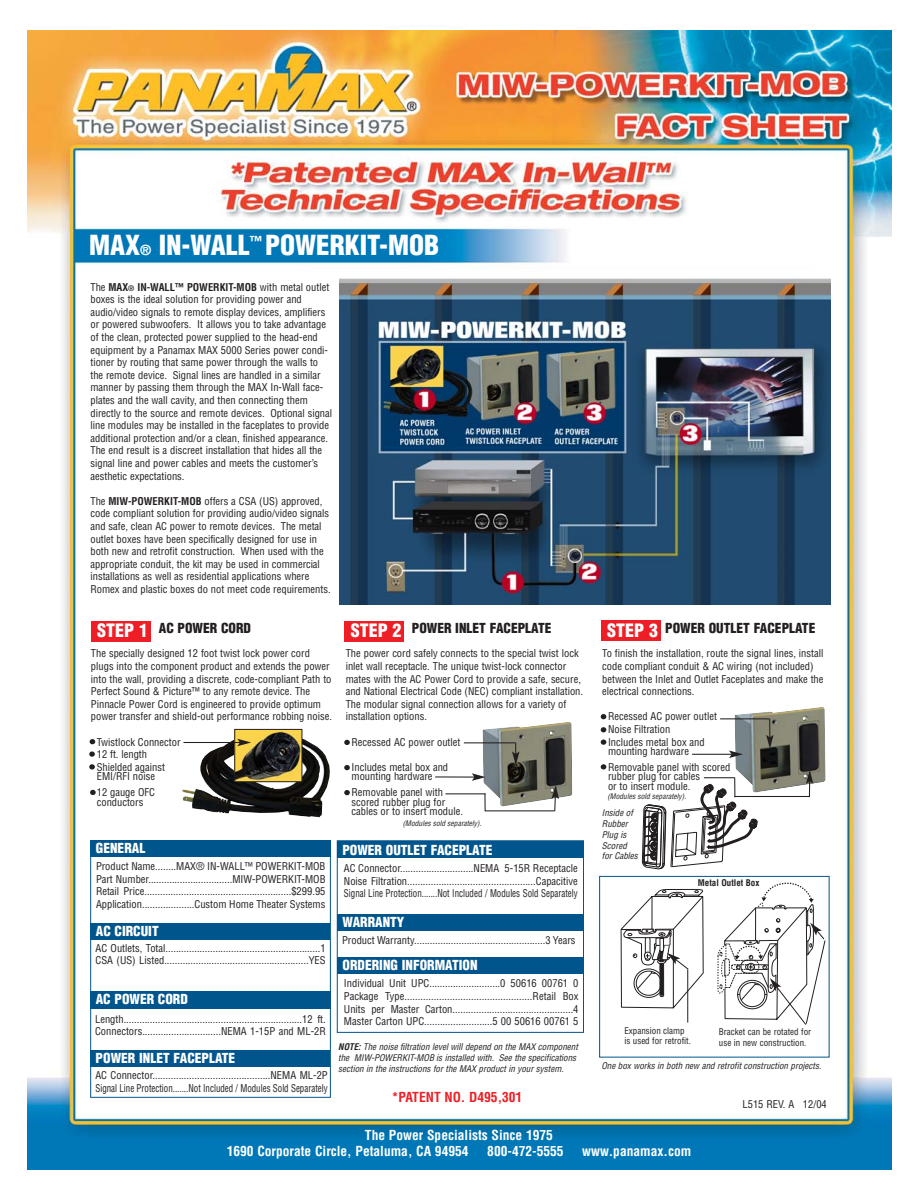
<style>
.page{position:relative;width:918px;height:1188px;background:#fff}
.page>*{position:absolute;margin:0;border:0;box-sizing:border-box;transform-origin:0 0}
.t1{font:900 condensed 27px "Helvetica";color:#fff}
.t2{font:900 condensed 13.5px "Helvetica";color:#fff}
.t3{font:700 condensed 13.5px/16.2px "Helvetica";color:#fff}
.t4{font:900 condensed 13.5px "Helvetica";color:#231f20}
.t5{font:700 condensed 13.5px "Helvetica";color:#ed1e25}
.t6{font:condensed 10.5px/12.6px "Helvetica";color:#231f20}
.t7{font:italic condensed 9px/10.8px "Helvetica";color:#231f20}
.t8{font:condensed 9px/10.8px "Helvetica";color:#231f20}
.t9{font:700 condensed 9px "Helvetica";color:#231f20}
.t10{font:italic condensed 7.5px "Helvetica";color:#231f20}
.s1{font-size:13.5px}
.s2{font-weight:700}
.s3{font-weight:700;font-size:7.5px}
.s4{font-size:18px;color:#fff}
</style>
<div class="page">
<img style="left:27px;top:30px;width:865px;height:1140px">
<svg style="left:90px;top:840px;width:740px;height:258px"></svg>
<img style="left:340px;top:275px;width:491px;height:330px">
<div style="left:91px;top:621px;width:59px;height:21px;background:#ed1e25"></div>
<div style="left:344px;top:621px;width:60px;height:21px;background:#ed1e25"></div>
<div style="left:601px;top:621px;width:59px;height:20px;background:#ed1e25"></div>
<div style="left:157px;top:621px;width:147px;height:18px;background:#fff"></div>
<div style="left:410px;top:621px;width:148px;height:18px;background:#fff"></div>
<img style="left:483px;top:722px;width:89px;height:84px">
<img style="left:182px;top:731px;width:148px;height:86px">
<img style="left:236px;top:731px;width:64px;height:49px">
<div style="left:234px;top:729px;width:68px;height:53px;border:1px solid #231f20"></div>
<svg style="left:512px;top:743px;width:7px;height:22px"></svg>
<svg style="left:434px;top:773px;width:52px;height:8px"></svg>
<svg style="left:551px;top:785px;width:8px;height:27px"></svg>
<svg style="left:484px;top:794px;width:2px;height:17px"></svg>
<hr style="left:485px;top:810px;width:70px;height:1px;background:#231f20">
<hr style="left:446px;top:793px;width:40px;height:1px;background:#231f20">
<hr style="left:464px;top:742px;width:51px;height:1px;background:#231f20">
<hr style="left:183px;top:742px;width:57px;height:1px;background:#231f20">
<svg style="left:237px;top:739px;width:14px;height:7px"></svg>
<svg style="left:90px;top:739px;width:5px;height:5px"></svg>
<svg style="left:344px;top:740px;width:6px;height:5px"></svg>
<svg style="left:344px;top:765px;width:6px;height:5px"></svg>
<svg style="left:344px;top:790px;width:6px;height:5px"></svg>
<svg style="left:601px;top:714px;width:5px;height:5px"></svg>
<svg style="left:601px;top:727px;width:5px;height:5px"></svg>
<svg style="left:601px;top:740px;width:5px;height:5px"></svg>
<svg style="left:601px;top:764px;width:5px;height:6px"></svg>
<svg style="left:89px;top:751px;width:6px;height:6px"></svg>
<svg style="left:89px;top:764px;width:6px;height:6px"></svg>
<svg style="left:90px;top:790px;width:6px;height:5px"></svg>
<div style="left:90px;top:1050px;width:240px;height:16px;background:#00558c"></div>
<div style="left:337px;top:914px;width:246px;height:17px;background:#00558c"></div>
<div style="left:337px;top:957px;width:247px;height:17px;background:#00558c"></div>
<div style="left:337px;top:841px;width:246px;height:17px;background:#00558c"></div>
<div style="left:91px;top:991px;width:240px;height:18px;background:#00558c"></div>
<div style="left:91px;top:840px;width:240px;height:17px;background:#00558c"></div>
<div style="left:91px;top:923px;width:239px;height:17px;background:#00558c"></div>
<div style="left:390px;top:1090px;width:151px;height:18px;background:#fff"></div>
<svg style="left:620px;top:383px;width:206px;height:787px"></svg>
<h1 class="t1" style="left:89px;top:235px;width:352px">MAX<span class="s1">®</span> IN-WALL<sup>™</sup> POWERKIT-MOB</h1>
<p class="t6" style="left:90px;top:281px;width:243px">The <span class="s2">MAX</span><span class="s3">®</span> <span class="s2">IN-WALL™ POWERKIT-MOB</span> with metal outlet boxes is the ideal solution for providing power and audio/video signals to remote display devices, amplifiers or powered subwoofers. It allows you to take advantage of the clean, protected power supplied to the head-end equipment by a Panamax MAX 5000 Series power condi&shy;tioner by routing that same power through the walls to the remote device. Signal lines are handled in a similar manner by passing them through the MAX In-Wall face&shy;plates and the wall cavity, and then connecting them directly to the source and remote devices. Optional signal line modules may be installed in the faceplates to provide additional protection and/or a clean, finished appearance.<br>The end result is a discreet installation that hides all the signal line and power cables and meets the customer’s aesthetic expectations.</p>
<p class="t6" style="left:90px;top:496px;width:242px">The <span class="s2">MIW-POWERKIT-MOB</span> offers a CSA (US) approved, code compliant solution for providing audio/video signals and safe, clean AC power to remote devices. The metal outlet boxes have been specifically designed for use in both new and retrofit construction. When used with the appropriate conduit, the kit may be used in commercial installations as well as residential applications where Romex and plastic boxes do not meet code requirements.</p>
<p class="t4" style="left:97px;top:622px;width:155px"><span class="s4">STEP 1</span> AC POWER CORD</p>
<p class="t4" style="left:351px;top:622px;width:202px"><span class="s4">STEP 2</span> POWER INLET FACEPLATE</p>
<p class="t4" style="left:607px;top:622px;width:210px"><span class="s4">STEP 3</span> POWER OUTLET FACEPLATE</p>
<p class="t6" style="left:91px;top:648px;width:243px">The specially designed 12 foot twist lock power cord plugs into the component product and extends the power into the wall, providing a discrete, code-compliant Path to Perfect Sound &amp; Picture™ to any remote device. The Pinnacle Power Cord is engineered to provide optimum power transfer and shield-out performance robbing noise.</p>
<p class="t6" style="left:97px;top:736px;width:85px">Twistlock Connector<br>12 ft. length<br>Shielded against</p>
<p class="t6" style="left:97px;top:770px;width:60px;line-height:15.6px">EMI/RFI noise<br>12 gauge OFC</p>
<p class="t6" style="left:97px;top:796px;width:48px">conductors</p>
<p class="t2" style="left:96px;top:843px;width:51px">GENERAL</p>
<p class="t6" style="left:346px;top:648px;width:239px">The power cord safely connects to the special twist lock inlet wall receptacle. The unique twist-lock connector mates with the AC Power Cord to provide a safe, secure, and National Electrical Code (NEC) compliant installation.<br>The modular signal connection allows for a variety of installation options.</p>
<p class="t6" style="left:352px;top:736px;width:110px">Recessed AC power outlet</p>
<p class="t6" style="left:352px;top:763px;width:98px;line-height:9.6px">Includes metal box and mounting hardware</p>
<p class="t6" style="left:352px;top:788px;width:113px;line-height:9.6px">Removable panel with scored rubber plug for cables or to insert module.</p>
<p class="t10" style="left:403px;top:820px;width:82px">(Modules sold separately).</p>
<p class="t2" style="left:342px;top:844px;width:152px">POWER OUTLET FACEPLATE</p>
<p class="t6" style="left:96px;top:861px;width:231px;text-align:justify">Product Name........MAX® IN-WALL™ POWERKIT-MOB Part Number................................MIW-POWERKIT-MOB Retail Price........................................................$299.95<br>Application....................Custom Home Theater Systems</p>
<p class="t6" style="left:96px;top:943px;width:232px">AC Outlets, Total...........................................................1<br>CSA (US) Listed.......................................................YES</p>
<p class="t2" style="left:96px;top:926px;width:64px">AC CIRCUIT</p>
<p class="t2" style="left:96px;top:994px;width:94px">AC POWER CORD</p>
<p class="t6" style="left:95px;top:1013px;width:232px">Length....................................................................12 ft.<br>Connectors..............................NEMA 1-15P and ML-2R</p>
<p class="t2" style="left:96px;top:1053px;width:141px">POWER INLET FACEPLATE</p>
<p class="t6" style="left:95px;top:1070px;width:234px">AC Connector.............................................NEMA ML-2P<br>Signal Line Protection.......Not Included / Modules Sold Separately</p>
<p class="t6" style="left:344px;top:863px;width:235px;text-align:justify">AC Connector............................NEMA 5-15R Receptacle Noise Filtration.................................................Capacitive Signal Line Protection.......Not Included / Modules Sold Separately</p>
<p class="t6" style="left:342px;top:935px;width:235px">Product Warranty..................................................3 Years</p>
<p class="t6" style="left:344px;top:978px;width:236px;text-align:justify">Individual Unit UPC...........................0 50616 00761 0<br>Package Type................................................Retail Box Units per Master Carton..............................................4<br>Master Carton UPC..........................5 00 50616 00761 5</p>
<p class="t7" style="left:338px;top:1042px;width:243px"><span class="s2">NOTE:</span> The noise filtration level will depend on the MAX component the MIW-POWERKIT-MOB is installed with. See the specifications section in the instructions for the MAX product in your system.</p>
<p class="t2" style="left:342px;top:917px;width:64px">WARRANTY</p>
<p class="t2" style="left:343px;top:960px;width:137px">ORDERING INFORMATION</p>
<p class="t5" style="left:392px;top:1092px;width:132px">*PATENT NO. D495,301</p>
<p class="t6" style="left:602px;top:648px;width:223px">To finish the installation, route the signal lines, install code compliant conduit &amp; AC wiring (not included) between the Inlet and Outlet Faceplates and make the electrical connections.</p>
<p class="t6" style="left:608px;top:711px;width:110px">Recessed AC power outlet<br>Noise Filtration<br>Includes metal box and</p>
<p class="t6" style="left:608px;top:744px;width:124px;line-height:15.6px">mounting hardware<br>Removable panel with scored</p>
<p class="t6" style="left:608px;top:773px;width:94px;line-height:9.6px">rubber plug for cables or to insert module.</p>
<p class="t10" style="left:607px;top:794px;width:82px">(Modules sold separately).</p>
<p class="t7" style="left:602px;top:808px;width:39px">Inside of<br>Rubber<br>Plug is<br>Scored for Cables</p>
<p class="t9" style="left:698px;top:879px;width:63px">Metal Outlet Box</p>
<p class="t8" style="left:624px;top:1026px;width:68px">Expansion clamp is used for retrofit.</p>
<p class="t8" style="left:719px;top:1027px;width:94px">Bracket can be rotated for use in new construction.</p>
<p class="t7" style="left:601px;top:1061px;width:223px">One box works in both new and retrofit construction projects.</p>
<p class="t6" style="left:743px;top:1099px;width:86px">L515 REV. A 12/04</p>
<p class="t3" style="left:227px;top:1128px;width:328px;text-indent:138px">The Power Specialists Since 1975<br>1690 Corporate Circle, Petaluma, CA 94954</p>
<p class="t3" style="left:487px;top:1144px;width:78px">800-472-5555</p>
<p class="t3" style="left:582px;top:1144px;width:110px">www.panamax.com</p>
</div>
